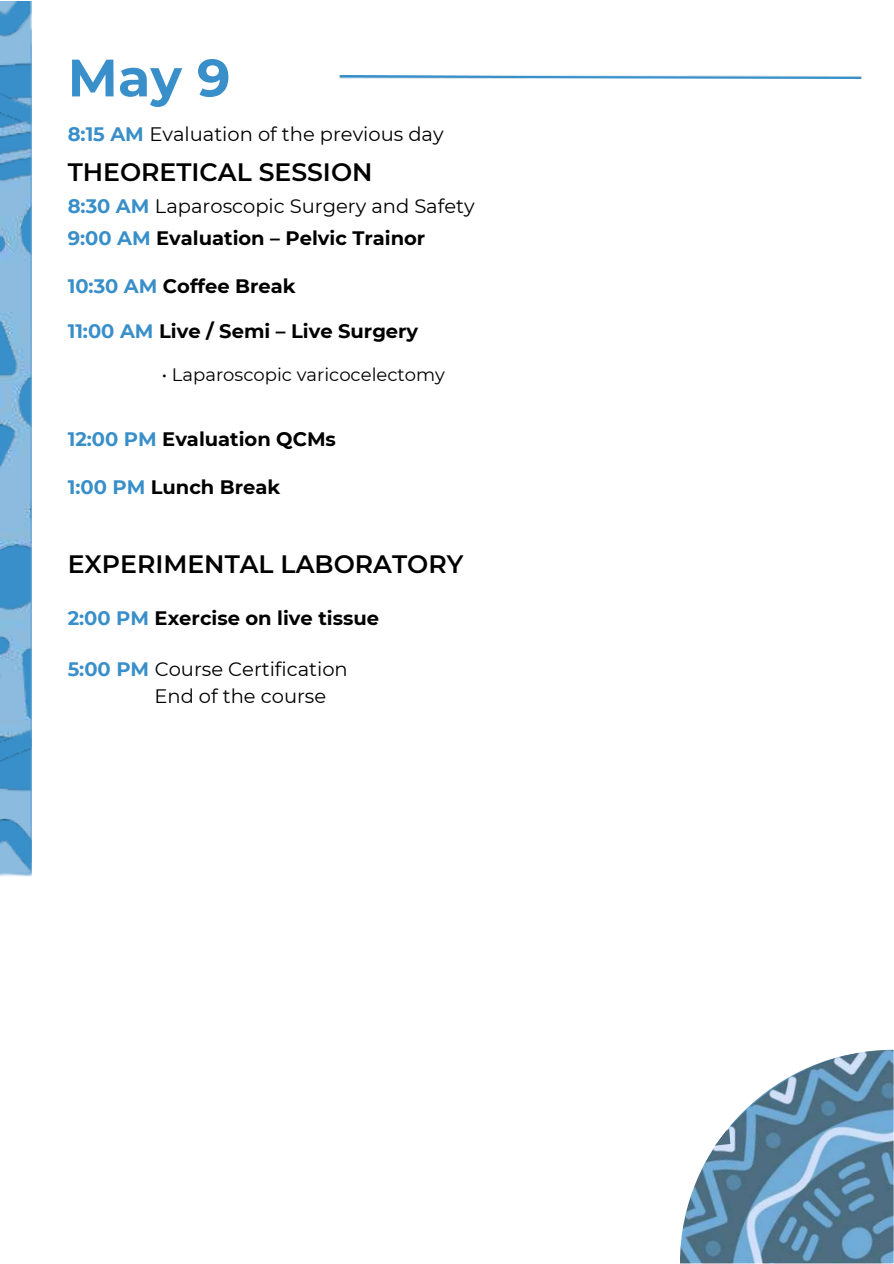
<style>
.page{position:relative;width:894px;height:1264px;background:#fff}
.page>*{position:absolute;margin:0;border:0;box-sizing:border-box;transform-origin:0 0}
.t1{font:700 52.5px "Montserrat";color:#398fc9}
.t2{font:600 25.05px "Montserrat";color:#000}
.t3{font:19.5px/31.5px "Montserrat";color:#000}
.t4{font:700 19.5px "Montserrat";color:#000}
.t5{font:18px "Montserrat";color:#000}
.s1{font-weight:700;color:#398fc9}
.s2{font-weight:700}
.s3{color:#398fc9}
</style>
<div class="page">
<img style="left:339px;top:75px;width:523px;height:4px">
<img style="left:0;top:66px;width:32px;height:722px">
<img style="left:0;top:126px;width:32px;height:603px">
<img style="left:0;top:36px;width:32px;height:30px">
<img style="left:0;top:1px;width:32px;height:35px">
<img style="left:0;top:788px;width:32px;height:31px">
<img style="left:0;top:872px;width:32px;height:4px">
<img style="left:0;top:819px;width:32px;height:53px">
<svg style="left:0;top:873px;width:6px;height:3px"></svg>
<img style="left:0;top:93px;width:32px;height:33px">
<img style="left:0;top:729px;width:32px;height:33px">
<img style="left:680px;top:1049px;width:213px;height:214px">
<svg style="left:714px;top:1128px;width:22px;height:17px"></svg>
<h1 class="t1" style="left:68px;top:46px;width:164px">May 9</h1>
<p class="t3" style="left:68px;top:119px;width:377px"><span class="s1">8:15 AM</span> Evaluation of the previous day</p>
<p class="t2" style="left:68px;top:156px;width:306px">THEORETICAL SESSION</p>
<p class="t3" style="left:68px;top:191px;width:408px"><span class="s1">8:30 AM</span> Laparoscopic Surgery and Safety<br><span class="s1">9:00 AM</span> <span class="s2">Evaluation – Pelvic Trainor</span></p>
<p class="t4" style="left:68px;top:274px;width:229px"><span class="s3">10:30 AM</span> Coffee Break</p>
<p class="t4" style="left:68px;top:319px;width:352px"><span class="s3">11:00 AM</span> Live / Semi – Live Surgery</p>
<p class="t5" style="left:162px;top:363px;width:284px">• Laparoscopic varicocelectomy</p>
<p class="t4" style="left:68px;top:427px;width:270px"><span class="s3">12:00 PM</span> Evaluation QCMs</p>
<p class="t4" style="left:68px;top:475px;width:214px"><span class="s3">1:00 PM</span> Lunch Break</p>
<p class="t2" style="left:68px;top:548px;width:397px">EXPERIMENTAL LABORATORY</p>
<p class="t4" style="left:68px;top:606px;width:313px"><span class="s3">2:00 PM</span> Exercise on live tissue</p>
<p class="t3" style="left:154px;top:655px;width:195px;line-height:27px;text-indent:-87px"><span class="s1">5:00 PM</span> Course Certification<br>End of the course</p>
</div>
